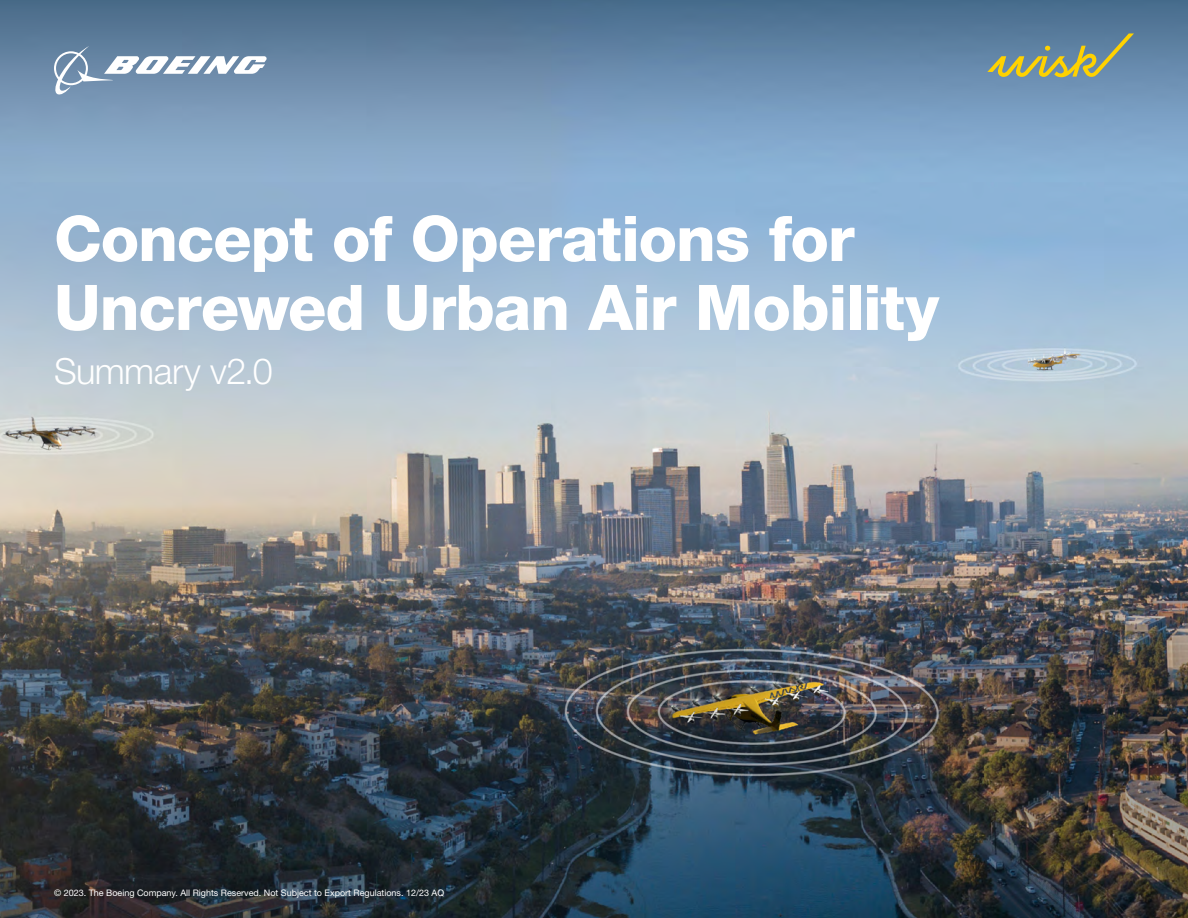
<style>
.page{position:relative;width:1188px;height:918px;background:#fff}
.page>*{position:absolute;margin:0;border:0;box-sizing:border-box;transform-origin:0 0}
.t1{font:800 63px/69px "Helvetica Neue LT Std";letter-spacing:-.015em;color:#fff}
.t2{font:300 36px "Helvetica Neue LT Std";letter-spacing:-.015em;color:#fff}
.t3{font:9px "Helvetica Neue LT Std";color:#fff}
</style>
<div class="page">
<img style="left:0;top:0;width:1188px;height:918px">
<svg style="left:54px;top:46px;width:213px;height:50px"></svg>
<svg style="left:987px;top:33px;width:147px;height:44px"></svg>
<h1 class="t1" style="left:54px;top:204px;width:887px">Concept of Operations for<br>Uncrewed Urban Air Mobility</h1>
<h2 class="t2" style="left:54px;top:349px;width:220px">Summary v2.0</h2>
<p class="t3" style="left:54px;top:887px;width:392px">© 2023. The Boeing Company. All Rights Reserved. Not Subject to Export Regulations. 12/23 AQ</p>
</div>
